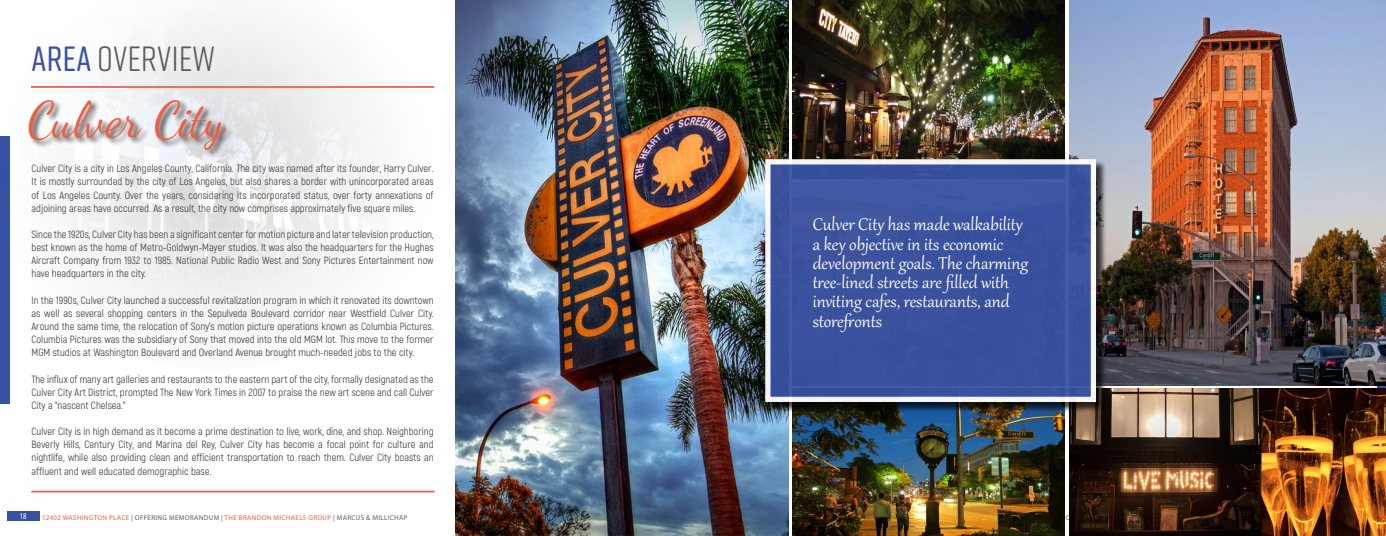
<style>
.page{position:relative;width:1386px;height:536px;background:#fff}
.page>*{position:absolute;margin:0;border:0;box-sizing:border-box;transform-origin:0 0}
.t1{font:49.88px "Dancing Script OT";color:#ed5e46}
.t2{font:35px "Rift Soft";letter-spacing:.01em;color:#5a5b5d}
.t3{font:21px/19.2px "Gabriola";color:#fff}
.t4{font:10.5px/13.1px "Akrobat";color:#414042;text-align:justify}
.t5{font:condensed 8.66px "Myriad Pro";color:#fff}
.t6{font:7px "Myriad Pro";letter-spacing:.05em;color:#ed5e46}
.s1{font-weight:500;color:#3852a3}
.s2{color:#5a5b5d}
</style>
<div class="page">
<div style="left:0;top:136px;width:9px;height:267px;background:#3852a3"></div>
<div style="left:7px;top:511px;width:32px;height:10px;background:#3852a3"></div>
<img style="left:9px;top:19px;width:426px;height:351px">
<img style="left:456px;top:0;width:333px;height:535px">
<img style="left:1069px;top:0;width:317px;height:385px">
<img style="left:793px;top:413px;width:272px;height:123px">
<img style="left:1069px;top:388px;width:317px;height:148px">
<img style="left:793px;top:0;width:272px;height:159px">
<div style="left:766px;top:160px;width:341px;height:253px;background:#000;opacity:.75"></div>
<div style="left:765px;top:159px;width:331px;height:243px;background:#3852a3;border:5px solid #fff"></div>
<hr style="left:31px;top:490px;width:404px;height:2px;background:#ed5e46">
<hr style="left:31px;top:86px;width:403px;height:2px;background:#ed5e46">
<div style="left:28px;top:98px;width:206px;height:60px;background:#000;opacity:.75"></div>
<h2 class="t2" style="left:32px;top:34px;width:185px"><span class="s1">AREA</span> OVERVIEW</h2>
<h1 class="t1" style="left:29px;top:90px;width:198px">Culver City</h1>
<p class="t4" style="left:32px;top:162px;width:404px">Culver City is a city in Los Angeles County, California. The city was named after its founder, Harry Culver.<br>It is mostly surrounded by the city of Los Angeles, but also shares a border with unincorporated areas of Los Angeles County. Over the years, considering its incorporated status, over forty annexations of adjoining areas have occurred. As a result, the city now comprises approximately five square miles.</p>
<p class="t4" style="left:32px;top:228px;width:404px">Since the 1920s, Culver City has been a significant center for motion picture and later television production, best known as the home of Metro-Goldwyn-Mayer studios. It was also the headquarters for the Hughes Aircraft Company from 1932 to 1985. National Public Radio West and Sony Pictures Entertainment now have headquarters in the city.</p>
<p class="t4" style="left:32px;top:293px;width:404px">In the 1990s, Culver City launched a successful revitalization program in which it renovated its downtown as well as several shopping centers in the Sepulveda Boulevard corridor near Westfield Culver City.<br>Around the same time, the relocation of Sony’s motion picture operations known as Columbia Pictures.<br>Columbia Pictures was the subsidiary of Sony that moved into the old MGM lot. This move to the former MGM studios at Washington Boulevard and Overland Avenue brought much-needed jobs to the city.</p>
<p class="t4" style="left:32px;top:372px;width:404px">The influx of many art galleries and restaurants to the eastern part of the city, formally designated as the Culver City Art District, prompted The New York Times in 2007 to praise the new art scene and call Culver City a “nascent Chelsea.”</p>
<p class="t4" style="left:32px;top:424px;width:404px">Culver City is in high demand as it become a prime destination to live, work, dine, and shop. Neighboring Beverly Hills, Century City, and Marina del Rey, Culver City has become a focal point for culture and nightlife, while also providing clean and efficient transportation to reach them. Culver City boasts an affluent and well educated demographic base.</p>
<p class="t5" style="left:20px;top:510px;width:8px">18</p>
<p class="t6" style="left:42px;top:513px;width:367px">12402 WASHINGTON PLACE <span class="s2">| OFFERING MEMORANDUM |</span> THE BRANDON MICHAELS GROUP <span class="s2">| MARCUS &amp; MILLICHAP</span></p>
<h3 class="t3" style="left:813px;top:213px;width:217px">Culver City has made walkability a key objective in its economic development goals. The charming tree-lined streets are filled with inviting cafes, restaurants, and storefronts</h3>
</div>
